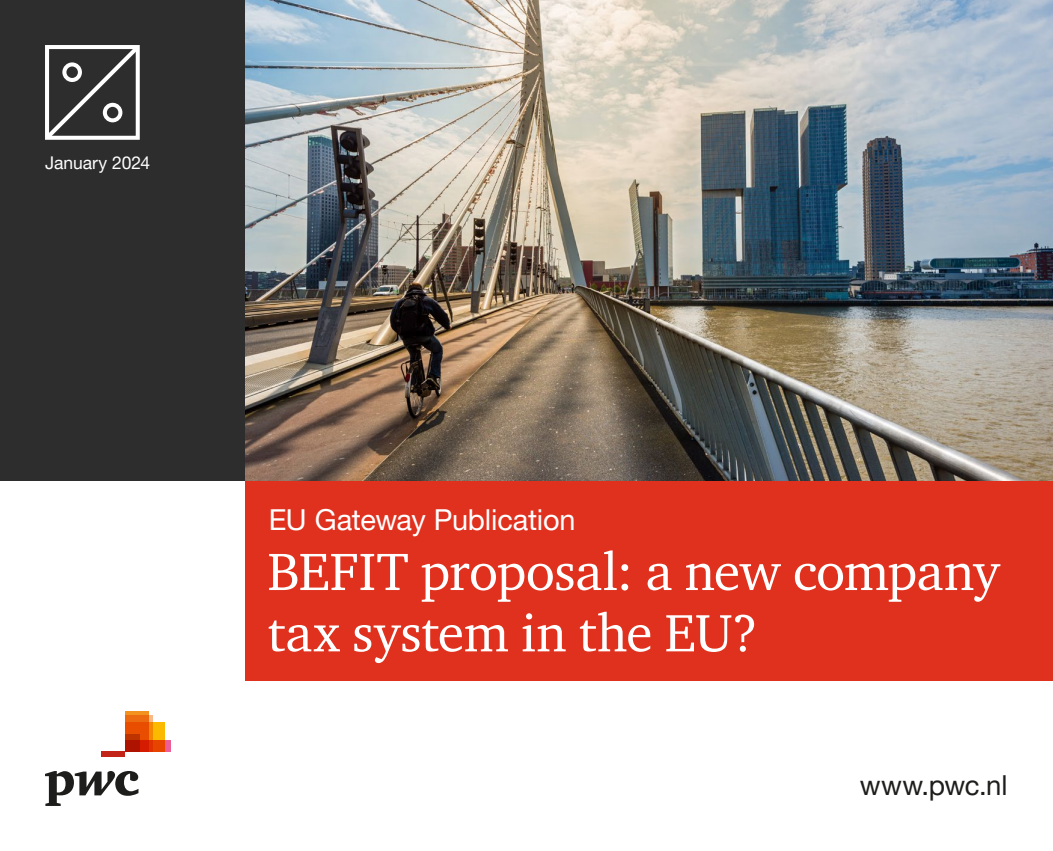
<style>
.page{position:relative;width:1053px;height:851px;background:#fff}
.page>*{position:absolute;margin:0;border:0;box-sizing:border-box;transform-origin:0 0}
.t1{font:53.75px/61.2px "ITC Charter Com";letter-spacing:-.01em;color:#fff}
.t2{font:28.88px "Helvetica Neue LT Pro";letter-spacing:-.01em;color:#fff}
.t3{font:27.5px "Helvetica Neue LT Pro";letter-spacing:-.01em;color:#1d1d1b}
.t4{font:17.5px "Helvetica Neue LT Pro";color:#fff}
</style>
<div class="page">
<svg style="left:125px;top:711px;width:46px;height:41px"></svg>
<svg style="left:45px;top:771px;width:93px;height:34px"></svg>
<div style="left:125px;top:722px;width:40px;height:29px;background:#fbba00"></div>
<svg style="left:153px;top:739px;width:18px;height:12px"></svg>
<svg style="left:148px;top:715px;width:5px;height:36px"></svg>
<svg style="left:125px;top:711px;width:23px;height:40px"></svg>
<svg style="left:125px;top:733px;width:14px;height:18px"></svg>
<div style="left:102px;top:751px;width:23px;height:6px;background:#c22417"></div>
<div style="left:245px;top:480px;width:807px;height:200px;background:#e0301e"></div>
<div style="left:0;top:0;width:245px;height:480px;background:#2d2d2d"></div>
<img style="left:245px;top:0;width:807px;height:480px">
<svg style="left:45px;top:45px;width:95px;height:95px"></svg>
<p class="t4" style="left:45px;top:152px;width:106px">January 2024</p>
<p class="t2" style="left:269px;top:502px;width:308px">EU Gateway Publication</p>
<p class="t1" style="left:267px;top:540px;width:733px">BEFIT proposal: a new company tax system in the EU?</p>
<p class="t3" style="left:859px;top:768px;width:149px">www.pwc.nl</p>
</div>
